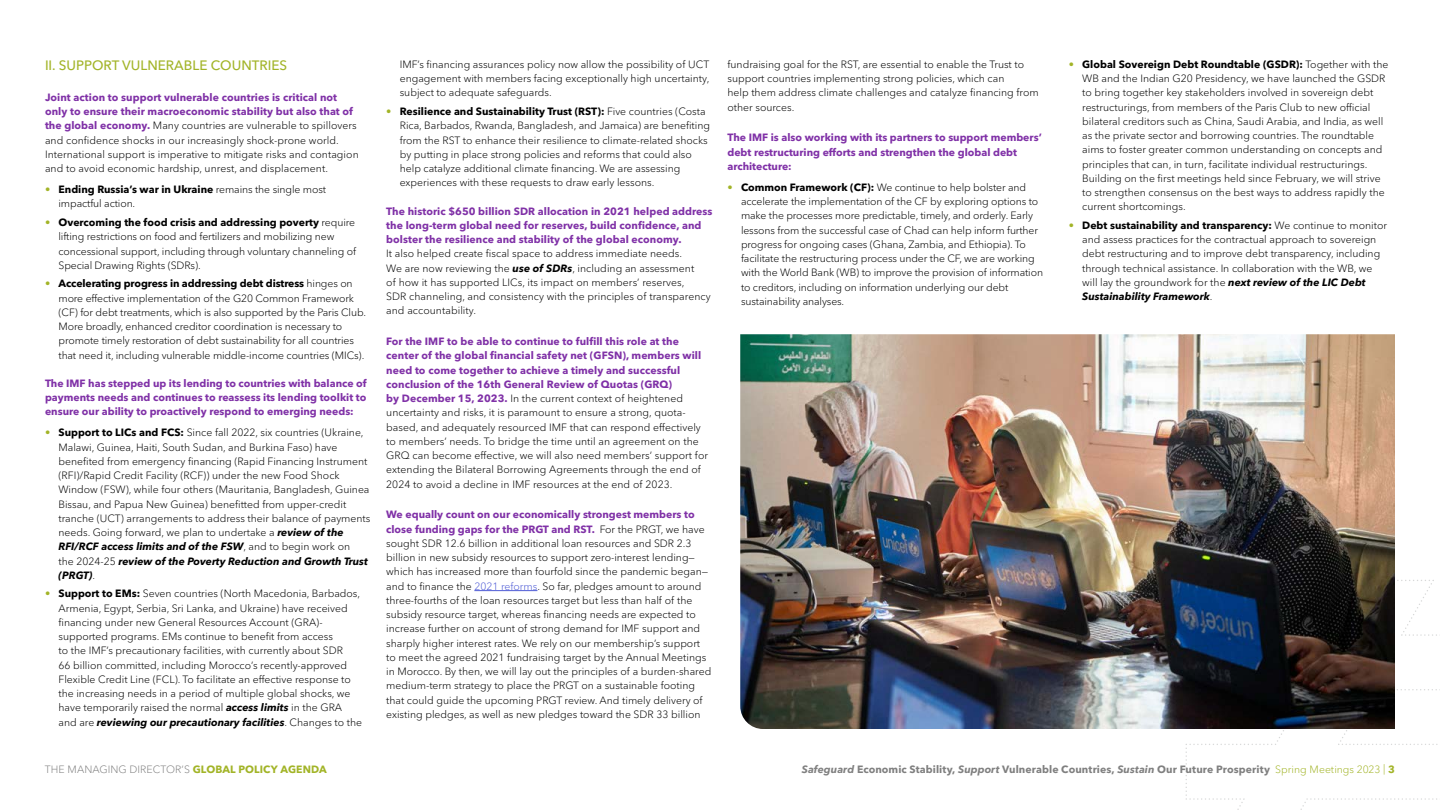
<style>
.page{position:relative;width:1440px;height:810px;background:#fff}
.page>*{position:absolute;margin:0;border:0;box-sizing:border-box;transform-origin:0 0}
.t1{font:500 13.5px "Avenir Next W1 G";color:#a2b427}
.t2{font:300 10.5px/14.2px "Avenir Next W1 G";color:#000}
.t3{font:700 10.5px/14.2px "Avenir Next W1 G";color:#8031a7}
.t4{font:700 10.5px "Avenir Next W1 G";letter-spacing:.01em;color:#808080}
.t5{font:300 10.5px "Avenir Next W1 G";letter-spacing:.005em;color:#808080}
.s1{font-weight:700;color:#8031a7}
.s2{color:#a2b427}
.s3{font-weight:700}
.s4{font-weight:700;font-style:italic}
.s5{color:#4f5cd6}
.s6{font-weight:700;color:#a2b427}
.s7{font-style:italic}
.s8{font-weight:300;color:#a2b427}
</style>
<div class="page">
<svg style="left:1185px;top:580px;width:255px;height:230px"></svg>
<img style="left:740px;top:334px;width:655px;height:395px">
<hr style="left:474px;top:590px;width:63px;height:1px;background:#4f5cd6">
<p class="t1" style="left:45px;top:55px;width:244px">II. SUPPORT VULNERABLE COUNTRIES</p>
<p class="t2" style="left:45px;top:89px;width:315px"><span class="s1">Joint action to support vulnerable countries is critical not only to ensure their macroeconomic stability but also that of the global economy.</span> Many countries are vulnerable to spillovers and confidence shocks in our increasingly shock-prone world.<br>International support is imperative to mitigate risks and contagion and to avoid economic hardship, unrest, and displacement.</p>
<p class="t2" style="left:59px;top:181px;width:269px;text-indent:-14px"><span class="s2">•</span> <span class="s3">Ending Russia’s war in Ukraine</span> remains the single most impactful action.</p>
<p class="t2" style="left:59px;top:214px;width:299px;text-indent:-14px"><span class="s2">•</span> <span class="s3">Overcoming the food crisis and addressing poverty</span> require lifting restrictions on food and fertilizers and mobilizing new concessional support, including through voluntary channeling of Special Drawing Rights (SDRs).</p>
<p class="t2" style="left:59px;top:276px;width:309px;text-indent:-14px"><span class="s2">•</span> <span class="s3">Accelerating progress in addressing debt distress</span> hinges on more effective implementation of the G20 Common Framework (CF) for debt treatments, which is also supported by the Paris Club.<br>More broadly, enhanced creditor coordination is necessary to promote timely restoration of debt sustainability for all countries that need it, including vulnerable middle-income countries (MICs).</p>
<p class="t3" style="left:45px;top:375px;width:323px;text-align:justify">The IMF has stepped up its lending to countries with balance of payments needs and continues to reassess its lending toolkit to ensure our ability to proactively respond to emerging needs:</p>
<p class="t2" style="left:59px;top:425px;width:313px;text-indent:-14px"><span class="s2">•</span> <span class="s3">Support to LICs and FCS:</span> Since fall 2022, six countries (Ukraine, Malawi, Guinea, Haiti, South Sudan, and Burkina Faso) have benefited from emergency financing (Rapid Financing Instrument (RFI)/Rapid Credit Facility (RCF)) under the new Food Shock Window (FSW), while four others (Mauritania, Bangladesh, Guinea Bissau, and Papua New Guinea) benefitted from upper-credit tranche (UCT) arrangements to address their balance of payments needs. Going forward, we plan to undertake a <span class="s4">review of the RFI/RCF access limits and of the FSW</span>, and to begin work on<br>the 2024-25 <span class="s4">review of the Poverty Reduction and Growth Trust (PRGT)</span>.</p>
<p class="t2" style="left:59px;top:586px;width:305px;text-indent:-14px"><span class="s2">•</span> <span class="s3">Support to EMs:</span> Seven countries (North Macedonia, Barbados, Armenia, Egypt, Serbia, Sri Lanka, and Ukraine) have received financing under new General Resources Account (GRA)- supported programs. EMs continue to benefit from access<br>to the IMF’s precautionary facilities, with currently about SDR<br>66 billion committed, including Morocco’s recently-approved Flexible Credit Line (FCL). To facilitate an effective response to the increasing needs in a period of multiple global shocks, we have temporarily raised the normal <span class="s4">access limits</span> in the GRA and are <span class="s4">reviewing our precautionary facilities</span>. Changes to the</p>
<p class="t2" style="left:400px;top:56px;width:311px;text-align:justify">IMF’s financing assurances policy now allow the possibility of UCT engagement with members facing exceptionally high uncertainty, subject to adequate safeguards.</p>
<p class="t2" style="left:400px;top:103px;width:312px;text-indent:-14px"><span class="s2">•</span> <span class="s3">Resilience and Sustainability Trust (RST):</span> Five countries (Costa Rica, Barbados, Rwanda, Bangladesh, and Jamaica) are benefiting from the RST to enhance their resilience to climate-related shocks by putting in place strong policies and reforms that could also help catalyze additional climate financing. We are assessing experiences with these requests to draw early lessons.</p>
<p class="t3" style="left:386px;top:203px;width:328px">The historic $650 billion SDR allocation in 2021 helped address the long-term global need for reserves, build confidence, and bolster the resilience and stability of the global economy.</p>
<p class="t2" style="left:386px;top:246px;width:326px">It also helped create fiscal space to address immediate needs.<br>We are now reviewing the <span class="s4">use of SDRs</span>, including an assessment<br>of how it has supported LICs, its impact on members’ reserves,<br>SDR channeling, and consistency with the principles of transparency and accountability.</p>
<p class="t2" style="left:386px;top:333px;width:323px"><span class="s1">For the IMF to be able to continue to fulfill this role at the center of the global financial safety net (GFSN), members will need to come together to achieve a timely and successful conclusion of the 16th General Review of Quotas (GRQ)<br>by December 15, 2023.</span> In the current context of heightened uncertainty and risks, it is paramount to ensure a strong, quota&shy;based, and adequately resourced IMF that can respond effectively to members’ needs. To bridge the time until an agreement on the GRQ can become effective, we will also need members’ support for extending the Bilateral Borrowing Agreements through the end of 2024 to avoid a decline in IMF resources at the end of 2023.</p>
<p class="t2" style="left:386px;top:507px;width:327px"><span class="s1">We equally count on our economically strongest members to close funding gaps for the PRGT and RST.</span> For the PRGT, we have sought SDR 12.6 billion in additional loan resources and SDR 2.3 billion in new subsidy resources to support zero-interest lending— which has increased more than fourfold since the pandemic began— and to finance the <span class="s5">2021 reforms</span>. So far, pledges amount to around three-fourths of the loan resources target but less than half of the subsidy resource target, whereas financing needs are expected to increase further on account of strong demand for IMF support and sharply higher interest rates. We rely on our membership’s support to meet the agreed 2021 fundraising target by the Annual Meetings in Morocco. By then, we will lay out the principles of a burden-shared medium-term strategy to place the PRGT on a sustainable footing that could guide the upcoming PRGT review. And timely delivery of existing pledges, as well as new pledges toward the SDR 33 billion</p>
<p class="t2" style="left:727px;top:56px;width:313px">fundraising goal for the RST, are essential to enable the Trust to support countries implementing strong policies, which can<br>help them address climate challenges and catalyze financing from other sources.</p>
<p class="t3" style="left:727px;top:130px;width:316px">The IMF is also working with its partners to support members’ debt restructuring efforts and strengthen the global debt architecture:</p>
<p class="t2" style="left:741px;top:179px;width:304px;text-indent:-14px"><span class="s2">•</span> <span class="s3">Common Framework (CF):</span> We continue to help bolster and accelerate the implementation of the CF by exploring options to make the processes more predictable, timely, and orderly. Early lessons from the successful case of Chad can help inform further progress for ongoing cases (Ghana, Zambia, and Ethiopia). To facilitate the restructuring process under the CF, we are working with the World Bank (WB) to improve the provision of information to creditors, including on information underlying our debt sustainability analyses.</p>
<p class="t2" style="left:1082px;top:56px;width:308px;text-indent:-14px"><span class="s2">•</span> <span class="s3">Global Sovereign Debt Roundtable (GSDR):</span> Together with the WB and the Indian G20 Presidency, we have launched the GSDR to bring together key stakeholders involved in sovereign debt restructurings, from members of the Paris Club to new official bilateral creditors such as China, Saudi Arabia, and India, as well as the private sector and borrowing countries. The roundtable aims to foster greater common understanding on concepts and principles that can, in turn, facilitate individual restructurings.<br>Building on the first meetings held since February, we will strive to strengthen consensus on the best ways to address rapidly the current shortcomings.</p>
<p class="t2" style="left:1082px;top:217px;width:306px;text-indent:-14px"><span class="s2">•</span> <span class="s3">Debt sustainability and transparency:</span> We continue to monitor and assess practices for the contractual approach to sovereign debt restructuring and to improve debt transparency, including through technical assistance. In collaboration with the WB, we will lay the groundwork for the <span class="s4">next review of the LIC Debt Sustainability Framework</span>.</p>
<p class="t5" style="left:45px;top:761px;width:283px">THE MANAGING DIRECTOR’S <span class="s6">GLOBAL POLICY AGENDA</span></p>
<p class="t4" style="left:802px;top:761px;width:595px"><span class="s7">Safeguard</span> Economic Stability, <span class="s7">Support</span> Vulnerable Countries, <span class="s7">Sustain</span> Our Future Prosperity <span class="s8">Spring Meetings 2023 |</span> <span class="s2">3</span></p>
</div>
